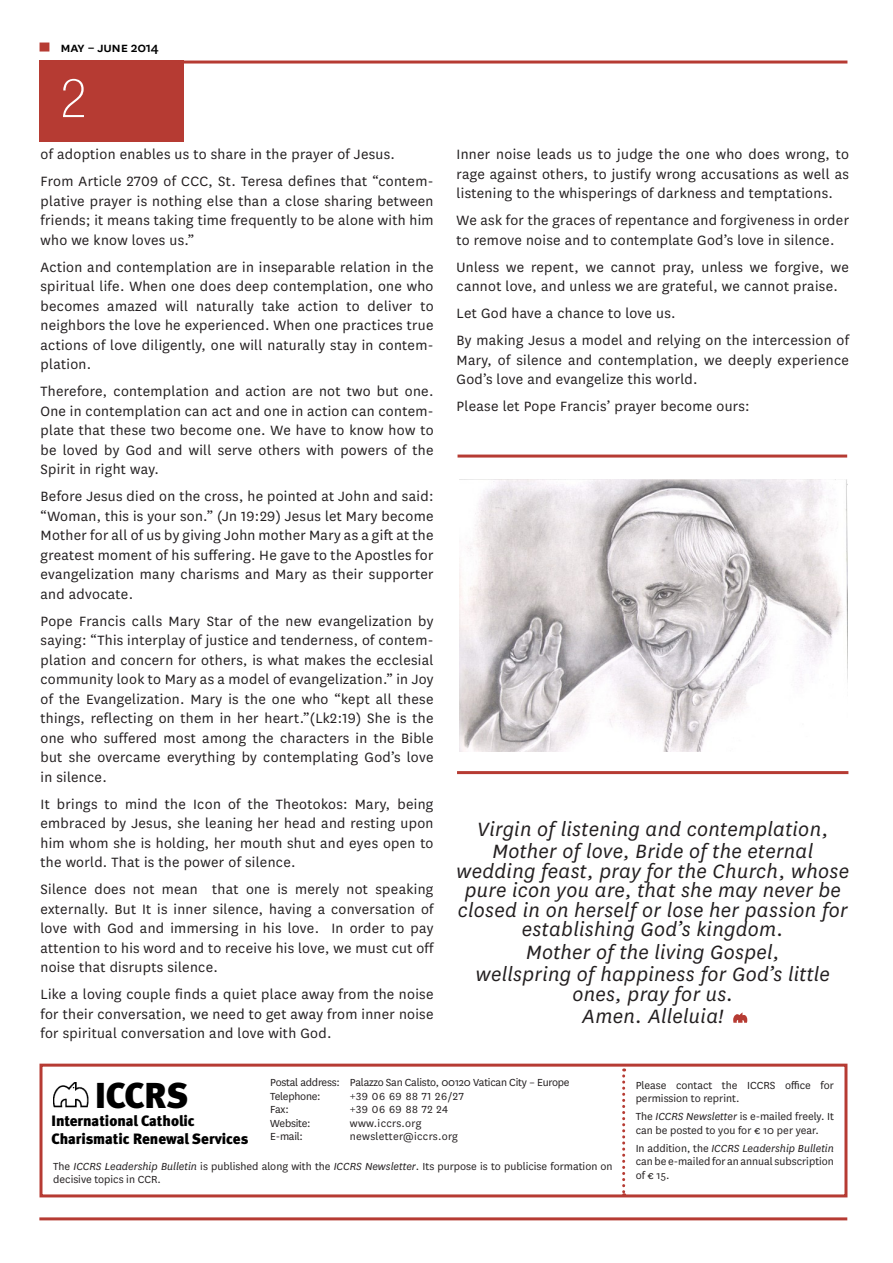
<style>
.page{position:relative;width:893px;height:1263px;background:#fff}
.page>*{position:absolute;margin:0;border:0;box-sizing:border-box;transform-origin:0 0}
.t1{font:100 condensed 54px "Helvetica Neue LT Std";color:#fff}
.t2{font:900 36px "Meta";color:#000}
.t3{font:italic 22.5px/22.5px "National";letter-spacing:.015em;color:#231f20;text-align:center}
.t4{font:15.75px/19.5px "National";letter-spacing:.02em;color:#231f20;text-align:justify}
.t5{font:900 15px/18px "Meta";color:#000}
.t6{font:500 15px "National";letter-spacing:-.02em;color:#000}
.t7{font:12px/13.5px "National";color:#231f20}
.t8{font:12px/13.5px "National";letter-spacing:-.02em;color:#231f20}
.s1{font-style:italic}
</style>
<div class="page">
<div style="left:40px;top:43px;width:9px;height:9px;background:#b63b33"></div>
<div style="left:40px;top:61px;width:144px;height:81px;background:#b63b33"></div>
<hr style="left:40px;top:61px;width:807px;height:3px;background:#b63b33">
<svg style="left:39px;top:1063px;width:809px;height:135px"></svg>
<img style="left:53px;top:1082px;width:35px;height:25px">
<svg style="left:622px;top:1068px;width:3px;height:128px"></svg>
<svg style="left:733px;top:1012px;width:14px;height:11px"></svg>
<img style="left:459px;top:480px;width:388px;height:271px">
<hr style="left:39px;top:1217px;width:808px;height:3px;background:#b63b33">
<hr style="left:457px;top:771px;width:391px;height:3px;background:#b63b33">
<hr style="left:458px;top:455px;width:389px;height:3px;background:#b63b33">
<p class="t6" style="left:61px;top:37px;width:100px">May – June 2014</p>
<h1 class="t1" style="left:61px;top:68px;width:27px">2</h1>
<p class="t4" style="left:40px;top:140px;width:394px;line-height:27px">of adoption enables us to share in the prayer of Jesus.<br>From Article 2709 of CCC, St. Teresa defines that “contem-</p>
<p class="t4" style="left:40px;top:190px;width:395px">plative prayer is nothing else than a close sharing between friends; it means taking time frequently to be alone with him who we know loves us.”</p>
<p class="t4" style="left:40px;top:256px;width:395px">Action and contemplation are in inseparable relation in the spiritual life. When one does deep contemplation, one who becomes amazed will naturally take action to deliver to neighbors the love he experienced. When one practices true actions of love diligently, one will naturally stay in contem&shy;plation.</p>
<p class="t4" style="left:40px;top:381px;width:395px">Therefore, contemplation and action are not two but one.<br>One in contemplation can act and one in action can contem&shy;plate that these two become one. We have to know how to be loved by God and will serve others with powers of the Spirit in right way.</p>
<p class="t4" style="left:40px;top:486px;width:395px">Before Jesus died on the cross, he pointed at John and said: “Woman, this is your son.” (Jn 19:29) Jesus let Mary become Mother for all of us by giving John mother Mary as a gift at the greatest moment of his suffering. He gave to the Apostles for evangelization many charisms and Mary as their supporter and advocate.</p>
<p class="t4" style="left:40px;top:610px;width:395px">Pope Francis calls Mary Star of the new evangelization by saying: “This interplay of justice and tenderness, of contem&shy;plation and concern for others, is what makes the ecclesial community look to Mary as a model of evangelization.” in Joy of the Evangelization. Mary is the one who “kept all these things, reflecting on them in her heart.”(Lk2:19) She is the one who suffered most among the characters in the Bible but she overcame everything by contemplating God’s love in silence.</p>
<p class="t4" style="left:40px;top:793px;width:395px">It brings to mind the Icon of the Theotokos: Mary, being embraced by Jesus, she leaning her head and resting upon him whom she is holding, her mouth shut and eyes open to the world. That is the power of silence.</p>
<p class="t4" style="left:40px;top:879px;width:395px">Silence does not mean that one is merely not speaking externally. But It is inner silence, having a conversation of love with God and immersing in his love. In order to pay attention to his word and to receive his love, we must cut off noise that disrupts silence.</p>
<p class="t4" style="left:40px;top:984px;width:395px">Like a loving couple finds a quiet place away from the noise for their conversation, we need to get away from inner noise for spiritual conversation and love with God.</p>
<p class="t4" style="left:457px;top:144px;width:394px">Inner noise leads us to judge the one who does wrong, to rage against others, to justify wrong accusations as well as listening to the whisperings of darkness and temptations.</p>
<p class="t4" style="left:457px;top:210px;width:394px">We ask for the graces of repentance and forgiveness in order to remove noise and to contemplate God’s love in silence.</p>
<p class="t4" style="left:457px;top:256px;width:394px">Unless we repent, we cannot pray, unless we forgive, we cannot love, and unless we are grateful, we cannot praise.</p>
<p class="t4" style="left:457px;top:299px;width:394px;line-height:27px">Let God have a chance to love us.<br>By making Jesus a model and relying on the intercession of</p>
<p class="t4" style="left:457px;top:349px;width:394px">Mary, of silence and contemplation, we deeply experience<br>God’s love and evangelize this world.</p>
<p class="t4" style="left:457px;top:396px;width:295px">Please let Pope Francis’ prayer become ours:</p>
<h3 class="t3" style="left:477px;top:817px;width:353px">Virgin of listening and contemplation,<br>Mother of love, Bride of the eternal</h3>
<h3 class="t3" style="left:457px;top:860px;width:394px;line-height:19.5px">wedding feast, pray for the Church, whose pure icon you are, that she may never be closed in on herself or lose her passion for establishing God’s kingdom.</h3>
<h3 class="t3" style="left:476px;top:940px;width:356px">Mother of the living Gospel,<br>wellspring of happiness for God’s little</h3>
<h3 class="t3" style="left:572px;top:982px;width:162px">ones, pray for us.<br>Amen. Alleluia!</h3>
<p class="t8" style="left:270px;top:1075px;width:71px">Postal address:<br>Telephone:<br>Fax:<br>Website:<br>E-mail:</p>
<p class="t7" style="left:53px;top:1159px;width:561px">The <span class="s1">ICCRS Leadership Bulletin</span> is published along with the <span class="s1">ICCRS Newsletter</span>. Its purpose is to publicise formation on decisive topics in CCR.</p>
<p class="t7" style="left:350px;top:1075px;width:221px">Palazzo San Calisto, 00120 Vatican City – Europe +39 06 69 88 71 26/27<br>+39 06 69 88 72 24<br>www.iccrs.org<br>newsletter@iccrs.org</p>
<h2 class="t2" style="left:95px;top:1073px;width:95px">ICCRS</h2>
<p class="t5" style="left:51px;top:1111px;width:198px">International Catholic<br>Charismatic Renewal Services</p>
<p class="t7" style="left:636px;top:1078px;width:200px">Please contact the ICCRS office for permission to reprint.</p>
<p class="t7" style="left:636px;top:1109px;width:200px">The <span class="s1">ICCRS Newsletter</span> is e-mailed freely. It can be posted to you for € 10 per year.</p>
<p class="t7" style="left:636px;top:1141px;width:200px;text-align:justify">In addition, the <span class="s1">ICCRS Leadership Bulletin </span>can be e-mailed for an annual subscription of € 15.</p>
</div>
